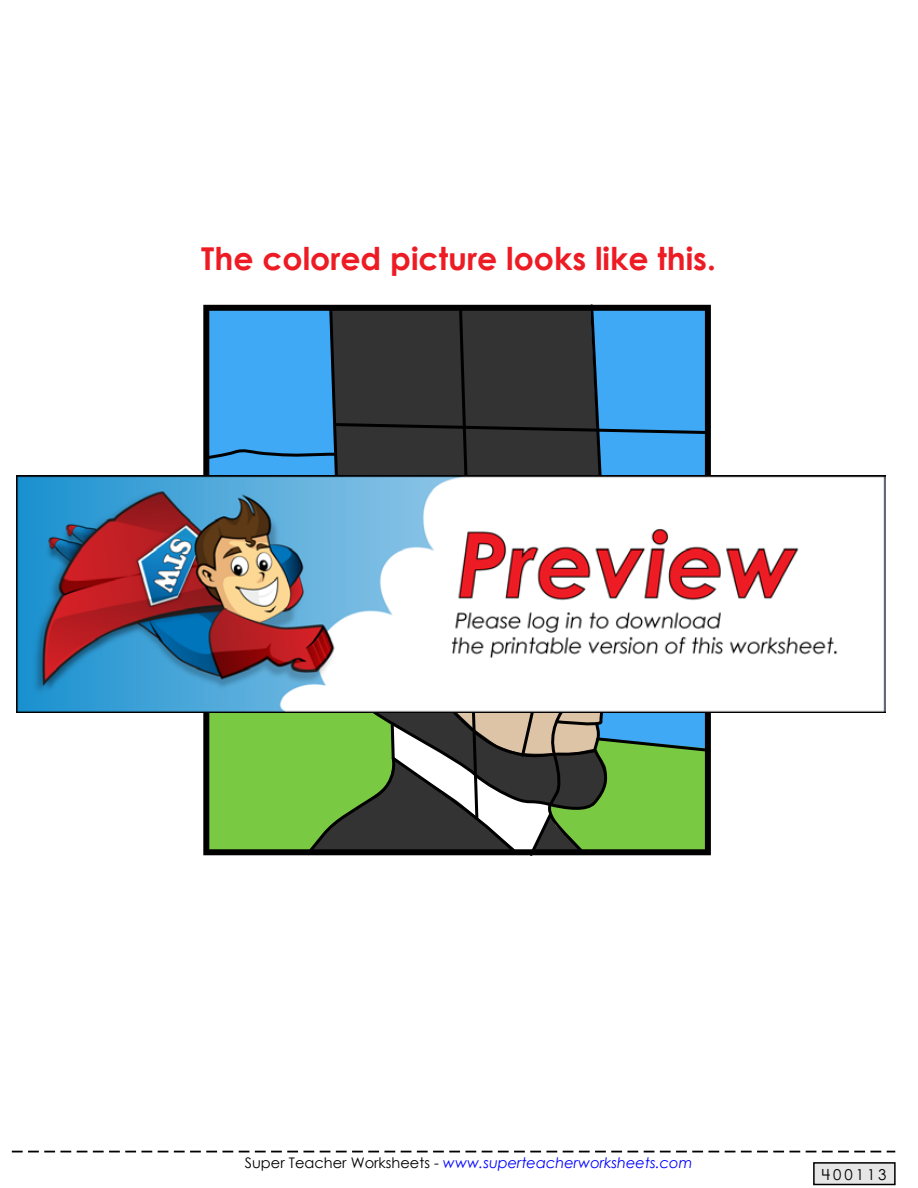
<style>
.page{position:relative;width:918px;height:1188px;background:#fff}
.page>*{position:absolute;margin:0;border:0;box-sizing:border-box;transform-origin:0 0}
.t1{font:700 31.5px "Century Gothic 2";color:#ed1c24}
.t2{font:15px "Century STW4";letter-spacing:.2em;color:#000}
.t3{font:italic 14.55px "Century Gothic 2";color:#00f}
.s1{font-style:normal;color:#000}
</style>
<div class="page">
<div style="left:813px;top:1162px;width:83px;height:23px;background:#e6e6e6;border:2px solid #000"></div>
<svg style="left:12px;top:1151px;width:883px;height:1px"></svg>
<svg style="left:203px;top:304px;width:508px;height:552px;background:#4c776d"></svg>
<img style="left:16px;top:475px;width:870px;height:238px">
<h1 class="t1" style="left:201px;top:235px;width:516px">The colored picture looks like this.</h1>
<p class="t3" style="left:245px;top:1152px;width:449px"><span class="s1">Super Teacher Worksheets -</span> www.superteacherworksheets.com</p>
<p class="t2" style="left:822px;top:1164px;width:66px">400113</p>
</div>
